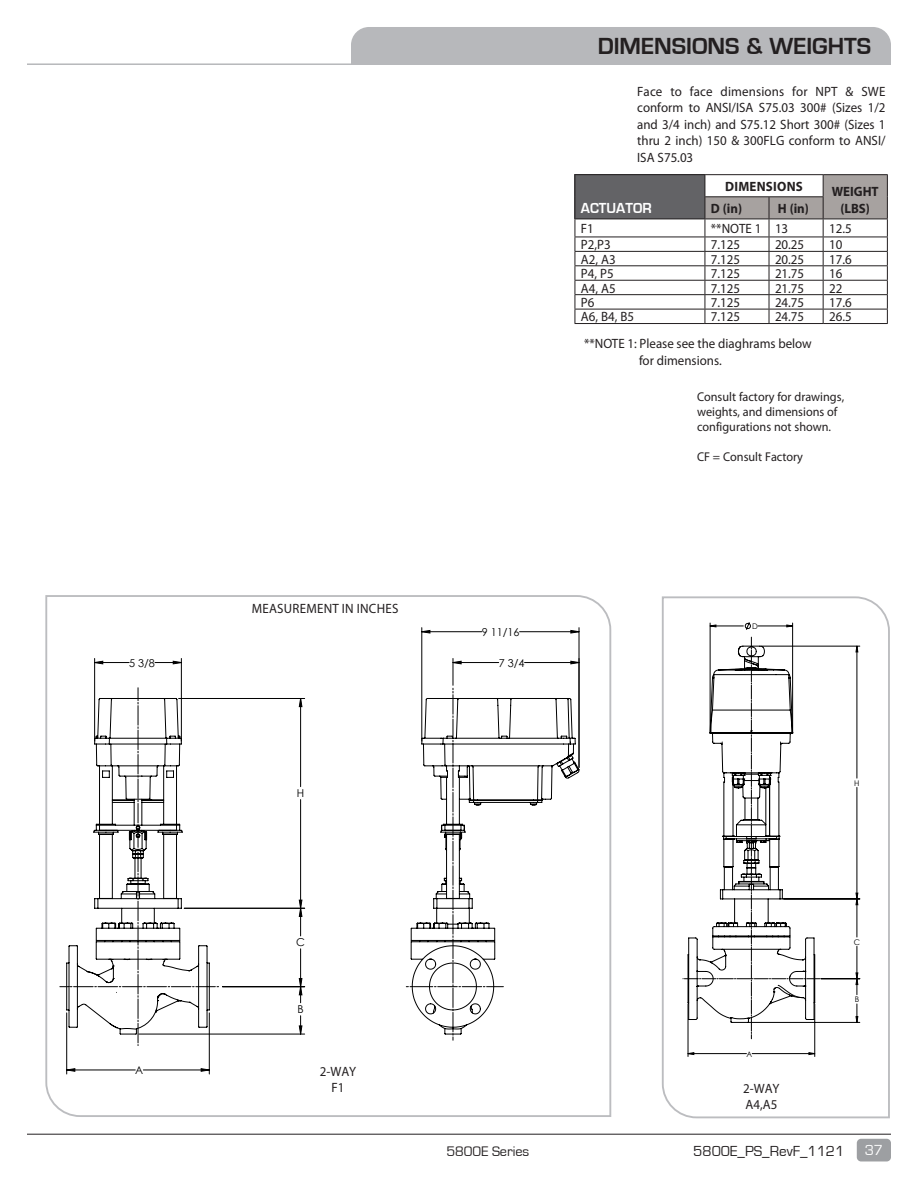
<style>
.page{position:relative;width:918px;height:1188px;background:#fff}
.page>*{position:absolute;margin:0;border:0;box-sizing:border-box;transform-origin:0 0}
.t1{font:700 24px "Eurostile";color:#231f20}
.t2{font:15px "Eurostile";color:#231f20}
.t3{font:700 15px "Eurostile";color:#fff;scale:.96 1}
.t4{font:15px "Eurostile";color:#fff}
.t5{font:14.25px "Eurostile";color:#231f20}
.t6{font:13.5px/16.5px "Myriad Pro";color:#231f20;text-align:justify;scale:.96 1}
.t7{font:700 13.5px "Myriad Pro";letter-spacing:.01em;color:#231f20;scale:.96 1}
.t8{font:13.5px "Myriad Pro";letter-spacing:.02em;color:#231f20;scale:.96 1}
.t9{font:12.75px/15px "Myriad Pro";color:#231f20;scale:.96 1}
.t10{font:10.8px "Century Gothic";color:#000}
.t11{font:7.8px "Century Gothic";color:#000}
</style>
<div class="page">
<hr style="left:27px;top:1134px;width:864px;height:1px;background:#231f20">
<div style="left:857px;top:1139px;width:34px;height:22px;background:#9d9fa2;border-radius:4px"></div>
<hr style="left:27px;top:63px;width:864px;height:2px;background:#b7b8bb">
<div style="left:351px;top:27px;width:540px;height:36px;background:#b7b8bb"></div>
<svg style="left:45px;top:595px;width:567px;height:522px"></svg>
<svg style="left:661px;top:596px;width:229px;height:523px"></svg>
<div style="left:59px;top:622px;width:524px;height:458px;background:#fff"></div>
<hr style="left:66px;top:1013px;width:1px;height:61px;background:#000">
<hr style="left:209px;top:1013px;width:1px;height:61px;background:#000">
<hr style="left:579px;top:628px;width:1px;height:139px;background:#000">
<hr style="left:421px;top:628px;width:1px;height:113px;background:#000">
<svg style="left:67px;top:630px;width:512px;height:441px"></svg>
<svg style="left:60px;top:688px;width:160px;height:358px"></svg>
<svg style="left:503px;top:697px;width:77px;height:338px"></svg>
<svg style="left:406px;top:658px;width:97px;height:382px"></svg>
<div style="left:575px;top:175px;width:130px;height:44px;background:#636366"></div>
<hr style="left:575px;top:174px;width:130px;height:1px;background:#231f20">
<hr style="left:705px;top:174px;width:64px;height:1px;background:#231f20">
<hr style="left:769px;top:174px;width:54px;height:1px;background:#231f20">
<hr style="left:823px;top:174px;width:65px;height:1px;background:#231f20">
<hr style="left:575px;top:219px;width:130px;height:1px;background:#231f20">
<hr style="left:575px;top:237px;width:130px;height:1px;background:#231f20">
<hr style="left:575px;top:251px;width:130px;height:1px;background:#231f20">
<hr style="left:575px;top:265px;width:130px;height:1px;background:#231f20">
<hr style="left:575px;top:280px;width:130px;height:1px;background:#231f20">
<hr style="left:575px;top:294px;width:130px;height:1px;background:#231f20">
<hr style="left:575px;top:309px;width:130px;height:1px;background:#231f20">
<svg style="left:575px;top:175px;width:1px;height:148px"></svg>
<svg style="left:705px;top:175px;width:183px;height:148px"></svg>
<hr style="left:575px;top:323px;width:130px;height:1px;background:#231f20">
<hr style="left:705px;top:323px;width:64px;height:1px;background:#231f20">
<hr style="left:769px;top:323px;width:54px;height:1px;background:#231f20">
<hr style="left:823px;top:323px;width:65px;height:1px;background:#231f20">
<p class="t10" style="left:129px;top:655px;width:27px">5 3/8</p>
<p class="t10" style="left:135px;top:1063px;width:10px">A</p>
<p class="t1" style="left:598px;top:33px;width:275px">DIMENSIONS &amp; WEIGHTS</p>
<p class="t6" style="left:637px;top:83px;width:260px">Face to face dimensions for NPT &amp; SWE conform to ANSI/ISA S75.03 300# (Sizes 1/2 and 3/4 inch) and S75.12 Short 300# (Sizes 1 thru 2 inch) 150 &amp; 300FLG conform to ANSI/ ISA S75.03</p>
<p class="t3" style="left:581px;top:200px;width:75px">ACTUATOR</p>
<p class="t7" style="left:725px;top:177px;width:83px">DIMENSIONS</p>
<p class="t7" style="left:832px;top:183px;width:50px">WEIGHT</p>
<p class="t7" style="left:711px;top:200px;width:34px">D (in)</p>
<p class="t7" style="left:778px;top:200px;width:34px">H (in)</p>
<p class="t7" style="left:840px;top:200px;width:32px">(LBS)</p>
<p class="t8" style="left:252px;top:600px;width:154px">MEASUREMENT IN INCHES</p>
<p class="t10" style="left:297px;top:786px;width:9px">H</p>
<p class="t10" style="left:296px;top:935px;width:10px">C</p>
<p class="t10" style="left:297px;top:1002px;width:8px">B</p>
<p class="t6" style="left:581px;top:220px;width:15px">F1</p>
<p class="t6" style="left:711px;top:220px;width:54px">**NOTE 1</p>
<p class="t6" style="left:775px;top:220px;width:15px">13</p>
<p class="t6" style="left:829px;top:220px;width:25px">12.5</p>
<p class="t6" style="left:581px;top:236px;width:33px">P2,P3</p>
<p class="t6" style="left:711px;top:236px;width:32px">7.125</p>
<p class="t6" style="left:775px;top:236px;width:32px">20.25</p>
<p class="t6" style="left:829px;top:236px;width:15px">10</p>
<p class="t6" style="left:581px;top:251px;width:38px">A2, A3</p>
<p class="t6" style="left:711px;top:251px;width:32px">7.125</p>
<p class="t6" style="left:775px;top:251px;width:32px">20.25</p>
<p class="t6" style="left:829px;top:251px;width:25px">17.6</p>
<p class="t6" style="left:581px;top:265px;width:36px">P4, P5</p>
<p class="t6" style="left:711px;top:265px;width:32px">7.125</p>
<p class="t6" style="left:775px;top:265px;width:32px">21.75</p>
<p class="t6" style="left:829px;top:265px;width:15px">16</p>
<p class="t6" style="left:581px;top:280px;width:38px">A4, A5</p>
<p class="t6" style="left:711px;top:280px;width:32px">7.125</p>
<p class="t6" style="left:775px;top:280px;width:32px">21.75</p>
<p class="t6" style="left:829px;top:280px;width:15px">22</p>
<p class="t6" style="left:581px;top:294px;width:16px">P6</p>
<p class="t6" style="left:711px;top:294px;width:32px">7.125</p>
<p class="t6" style="left:775px;top:294px;width:32px">24.75</p>
<p class="t6" style="left:829px;top:294px;width:25px">17.6</p>
<p class="t6" style="left:581px;top:308px;width:57px">A6, B4, B5</p>
<p class="t6" style="left:711px;top:308px;width:32px">7.125</p>
<p class="t6" style="left:775px;top:308px;width:32px">24.75</p>
<p class="t6" style="left:829px;top:308px;width:25px">26.5</p>
<p class="t6" style="left:584px;top:335px;width:239px">**NOTE 1: Please see the diaghrams below</p>
<p class="t6" style="left:639px;top:352px;width:88px">for dimensions.</p>
<p class="t9" style="left:697px;top:389px;width:155px">Consult factory for drawings, weights, and dimensions of configurations not shown.</p>
<p class="t9" style="left:697px;top:449px;width:112px">CF = Consult Factory</p>
<p class="t10" style="left:482px;top:624px;width:39px">9 11/16</p>
<p class="t10" style="left:499px;top:655px;width:27px">7 3/4</p>
<p class="t11" style="left:752px;top:621px;width:7px">D</p>
<p class="t11" style="left:746px;top:1048px;width:7px">A</p>
<p class="t11" style="left:854px;top:777px;width:7px">H</p>
<p class="t11" style="left:854px;top:936px;width:8px">C</p>
<p class="t11" style="left:855px;top:994px;width:6px">B</p>
<p class="t6" style="left:320px;top:1063px;width:40px">2-WAY</p>
<p class="t6" style="left:332px;top:1079px;width:15px">F1</p>
<p class="t6" style="left:743px;top:1080px;width:40px">2-WAY</p>
<p class="t6" style="left:745px;top:1096px;width:35px">A4,A5</p>
<p class="t5" style="left:446px;top:1144px;width:85px">5800E Series</p>
<p class="t2" style="left:693px;top:1143px;width:153px">5800E_PS_RevF_1121</p>
<p class="t4" style="left:865px;top:1142px;width:20px">37</p>
</div>
